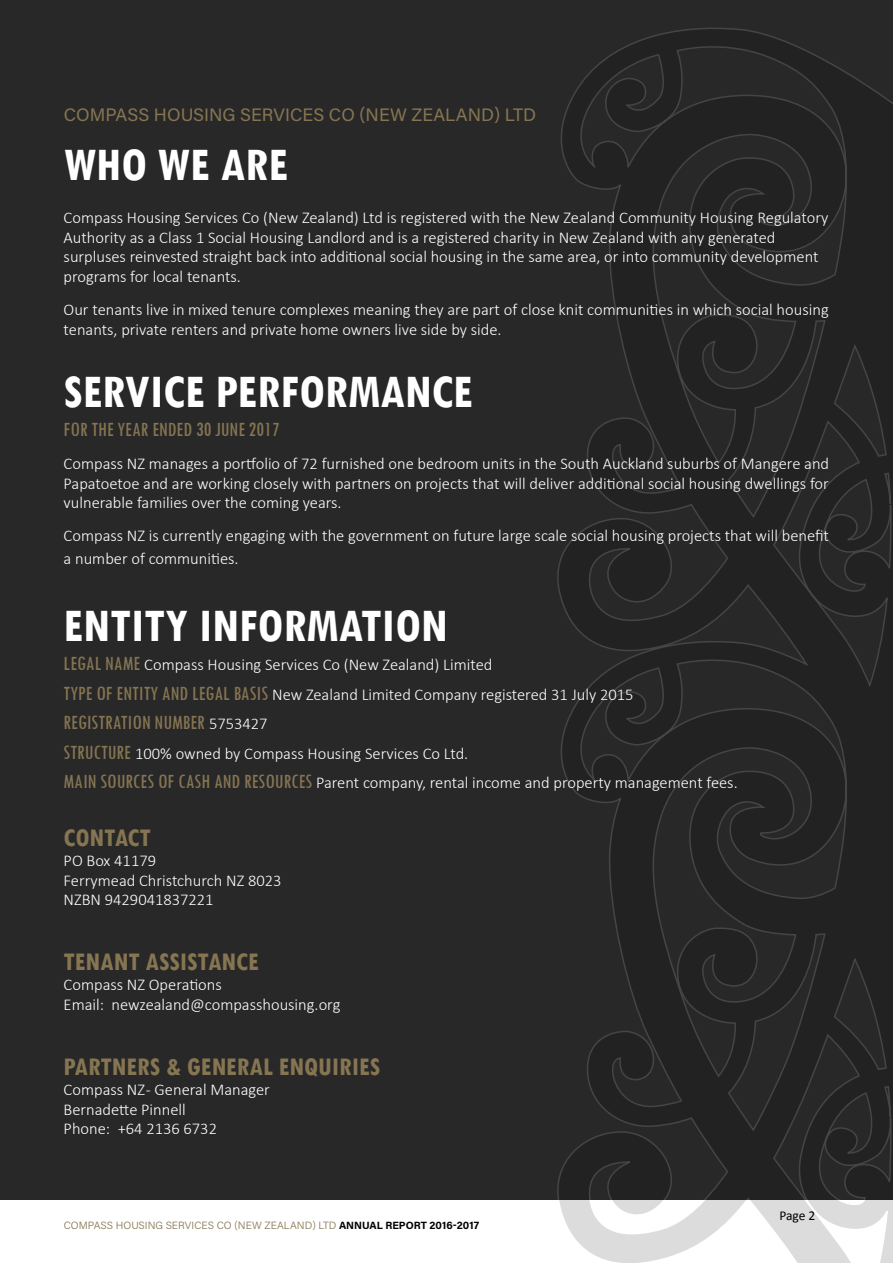
<style>
.page{position:relative;width:893px;height:1263px;background:#fff}
.page>*{position:absolute;margin:0;border:0;box-sizing:border-box;transform-origin:0 0}
.t1{font:700 condensed 49.5px "Tw Cen";color:#fff}
.t2{font:700 condensed 27px "Tw Cen";color:#857551}
.t3{font:condensed 21px "Tw Cen";color:#857551}
.t4{font:18px "Acumin Pro";letter-spacing:.005em;color:#857551}
.t5{font:300 16.5px/19.8px "Calibri";color:#fff}
.t6{font:13.5px "Calibri";color:#000}
.t7{font:300 10.5px "Acumin Pro";letter-spacing:.005em;color:#857551}
.s1{font-family:"Tw Cen";font-weight:400;font-stretch:condensed;font-size:21px;color:#857551}
.s2{font-family:"Calibri";font-weight:300;font-stretch:normal;font-size:16.5px;color:#fff}
.s3{font-weight:700;color:#000}
</style>
<div class="page">
<div style="left:0;top:0;width:893px;height:1199px;background:#292829"></div>
<svg style="left:545px;top:27px;width:348px;height:1236px"></svg>
<p class="t4" style="left:64px;top:102px;width:474px">COMPASS HOUSING SERVICES CO (NEW ZEALAND) LTD</p>
<h1 class="t1" style="left:64px;top:135px;width:226px">WHO WE ARE</h1>
<p class="t5" style="left:64px;top:207px;width:766px">Compass Housing Services Co (New Zealand) Ltd is registered with the New Zealand Community Housing Regulatory Authority as a Class 1 Social Housing Landlord and is a registered charity in New Zealand with any generated surpluses reinvested straight back into additional social housing in the same area, or into community development programs for local tenants.</p>
<p class="t5" style="left:64px;top:299px;width:767px">Our tenants live in mixed tenure complexes meaning they are part of close knit communities in which social housing tenants, private renters and private home owners live side by side.</p>
<h1 class="t1" style="left:64px;top:361px;width:411px">SERVICE PERFORMANCE</h1>
<p class="t3" style="left:64px;top:417px;width:218px">FOR THE YEAR ENDED 30 JUNE 2017</p>
<p class="t5" style="left:64px;top:453px;width:767px;text-align:justify">Compass NZ manages a portfolio of 72 furnished one bedroom units in the South Auckland suburbs of Mangere and Papatoetoe and are working closely with partners on projects that will deliver additional social housing dwellings for vulnerable families over the coming years.</p>
<p class="t5" style="left:64px;top:524px;width:767px;line-height:23.4px">Compass NZ is currently engaging with the government on future large scale social housing projects that will benefit a number of communities.</p>
<h1 class="t1" style="left:64px;top:595px;width:385px">ENTITY INFORMATION</h1>
<p class="t5" style="left:64px;top:650px;width:571px;line-height:29.4px"><span class="s1">LEGAL NAME</span> Compass Housing Services Co (New Zealand) Limited<br><span class="s1">TYPE OF ENTITY AND LEGAL BASIS</span> New Zealand Limited Company registered 31 July 2015</p>
<p class="t3" style="left:64px;top:710px;width:205px">REGISTRATION NUMBER <span class="s2">5753427</span></p>
<p class="t5" style="left:64px;top:738px;width:676px;line-height:29.4px"><span class="s1">STRUCTURE</span> 100% owned by Compass Housing Services Co Ltd.<br><span class="s1">MAIN SOURCES OF CASH AND RESOURCES</span> Parent company, rental income and property management fees.</p>
<h2 class="t2" style="left:64px;top:821px;width:88px">CONTACT</h2>
<p class="t5" style="left:64px;top:850px;width:219px">PO Box 41179<br>Ferrymead Christchurch NZ 8023<br>NZBN 9429041837221</p>
<h2 class="t2" style="left:64px;top:945px;width:197px">TENANT ASSISTANCE</h2>
<p class="t5" style="left:64px;top:975px;width:278px">Compass NZ Operations<br>Email: newzealand@compasshousing.org</p>
<h2 class="t2" style="left:64px;top:1050px;width:318px">PARTNERS &amp; GENERAL ENQUIRIES</h2>
<p class="t5" style="left:64px;top:1079px;width:208px">Compass NZ - General Manager<br>Bernadette Pinnell<br>Phone: +64 2136 6732</p>
<p class="t7" style="left:64px;top:1218px;width:417px">COMPASS HOUSING SERVICES CO (NEW ZEALAND) LTD <span class="s3">ANNUAL REPORT 2016-2017</span></p>
<p class="t6" style="left:779px;top:1206px;width:38px">Page 2</p>
</div>
